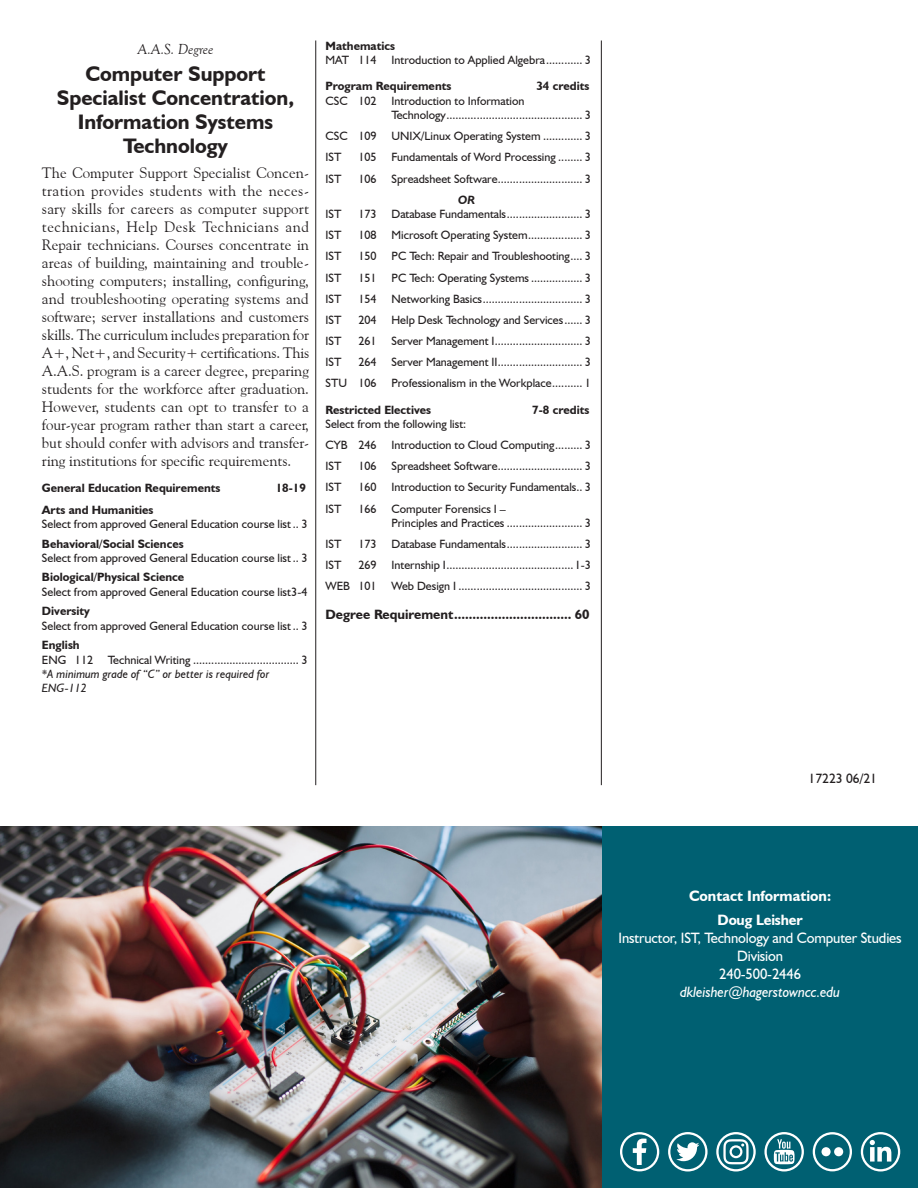
<style>
.page{position:relative;width:918px;height:1188px;background:#fff}
.page>*{position:absolute;margin:0;border:0;box-sizing:border-box;transform-origin:0 0}
.Discipline_Header{font:700 21px/24px "Humanist 521 BT";color:#231f20;text-align:center}
.Body_9_10_5{font:15px/18px "Goudy Old Style BT";color:#231f20;text-align:justify}
.Body_10_12{font:15px/18px "Humanist 521 BT";letter-spacing:-.01em;color:#fff;text-align:center}
.Body_10_12-2{font:700 15px "Humanist 521 BT";color:#fff}
.Body_10_12-3{font:italic 15px "Humanist 521 BT";letter-spacing:-.01em;color:#fff}
.Degree_Certificate_L{font:italic 15px "Goudy Old Style T";color:#231f20}
.C-POS_Requirement_li{font:700 13.5px "Humanist 521 BT";color:#231f20}
.t1{font:13.5px "Humanist 521 BT";color:#231f20}
.Course_name__tab__le{font:12px/14.4px "Humanist 521 BT";color:#231f20}
.Program_Credits{font:700 12px "Humanist 521 BT";color:#231f20}
.Course_name__tab__le-2{font:italic 12px/14.4px "Humanist 521 BT";color:#231f20}
.OR{font:italic 700 12px "Humanist 521 BT";color:#231f20}
</style>
<div class="page">
<hr style="left:315px;top:40px;width:1px;height:745px;background:#231f20">
<hr style="left:601px;top:40px;width:1px;height:745px;background:#231f20">
<img style="left:0;top:826px;width:602px;height:362px">
<div style="left:602px;top:826px;width:316px;height:362px;background:#006072"></div>
<svg style="left:764px;top:1132px;width:40px;height:39px"></svg>
<svg style="left:620px;top:1132px;width:39px;height:39px"></svg>
<svg style="left:813px;top:1132px;width:39px;height:39px"></svg>
<div style="left:822px;top:1147px;width:9px;height:9px;background:#fff;border-radius:50%"></div>
<div style="left:834px;top:1147px;width:9px;height:9px;background:#fff;border-radius:50%"></div>
<svg style="left:861px;top:1132px;width:39px;height:40px"></svg>
<svg style="left:668px;top:1132px;width:40px;height:39px"></svg>
<svg style="left:716px;top:1132px;width:40px;height:39px"></svg>
<p class="Degree_Certificate_L" style="left:138px;top:41px;width:77px">A.A.S. Degree</p>
<p class="Discipline_Header" style="left:57px;top:61px;width:239px">Computer Support<br>Specialist Concentration,<br>Information Systems<br>Technology</p>
<p class="Body_9_10_5" style="left:42px;top:163px;width:269px">The Computer Support Specialist Concen&shy;tration provides students with the neces&shy;sary skills for careers as computer support technicians, Help Desk Technicians and Repair technicians. Courses concentrate in areas of building, maintaining and trouble&shy;shooting computers; installing, configuring, and troubleshooting operating systems and software; server installations and customers skills. The curriculum includes preparation for A+, Net+, and Security+ certifications. This A.A.S. program is a career degree, preparing students for the workforce after graduation.<br>However, students can opt to transfer to a four-year program rather than start a career, but should confer with advisors and transfer&shy;ring institutions for specific requirements.</p>
<p class="Program_Credits" style="left:42px;top:480px;width:180px">General Education Requirements</p>
<p class="Program_Credits" style="left:276px;top:480px;width:32px">18-19</p>
<p class="Program_Credits" style="left:42px;top:502px;width:113px">Arts and Humanities</p>
<p class="Course_name__tab__le" style="left:42px;top:517px;width:267px">Select from approved General Education course list .. 3</p>
<p class="Program_Credits" style="left:42px;top:536px;width:143px">Behavioral/Social Sciences</p>
<p class="Course_name__tab__le" style="left:42px;top:550px;width:267px">Select from approved General Education course list .. 3</p>
<p class="Program_Credits" style="left:42px;top:570px;width:144px">Biological/Physical Science</p>
<p class="Course_name__tab__le" style="left:42px;top:584px;width:267px">Select from approved General Education course list3-4</p>
<p class="Program_Credits" style="left:42px;top:604px;width:50px">Diversity</p>
<p class="Course_name__tab__le" style="left:42px;top:618px;width:267px">Select from approved General Education course list .. 3</p>
<p class="Program_Credits" style="left:42px;top:638px;width:39px">English</p>
<p class="Course_name__tab__le" style="left:42px;top:652px;width:267px">ENG 112 Technical Writing ................................... 3</p>
<p class="Course_name__tab__le-2" style="left:42px;top:667px;width:229px">*A minimum grade of “C” or better is required for<br>ENG-112</p>
<p class="Program_Credits" style="left:326px;top:38px;width:71px">Mathematics</p>
<p class="Course_name__tab__le" style="left:326px;top:52px;width:267px">MAT 114 Introduction to Applied Algebra............ 3</p>
<p class="Program_Credits" style="left:326px;top:79px;width:128px">Program Requirements</p>
<p class="Program_Credits" style="left:536px;top:79px;width:55px">34 credits</p>
<p class="Course_name__tab__le" style="left:392px;top:93px;width:201px;text-indent:-66px">CSC 102 Introduction to Information<br>Technology............................................. 3</p>
<p class="Course_name__tab__le" style="left:326px;top:129px;width:267px">CSC 109 UNIX/Linux Operating System ............. 3</p>
<p class="Course_name__tab__le" style="left:326px;top:150px;width:17px">IST</p>
<p class="Course_name__tab__le" style="left:358px;top:150px;width:234px">105 Fundamentals of Word Processing ........ 3</p>
<p class="Course_name__tab__le" style="left:326px;top:171px;width:17px">IST</p>
<p class="Course_name__tab__le" style="left:358px;top:171px;width:234px">106 Spreadsheet Software............................ 3</p>
<p class="OR" style="left:458px;top:192px;width:18px">OR</p>
<p class="Course_name__tab__le" style="left:326px;top:207px;width:17px">IST</p>
<p class="Course_name__tab__le" style="left:358px;top:207px;width:234px">173 Database Fundamentals......................... 3</p>
<p class="Course_name__tab__le" style="left:326px;top:228px;width:17px">IST</p>
<p class="Course_name__tab__le" style="left:358px;top:228px;width:234px">108 Microsoft Operating System.................. 3</p>
<p class="Course_name__tab__le" style="left:326px;top:249px;width:17px">IST</p>
<p class="Course_name__tab__le" style="left:358px;top:249px;width:234px">150 PC Tech: Repair and Troubleshooting.... 3</p>
<p class="Course_name__tab__le" style="left:326px;top:270px;width:17px">IST</p>
<p class="Course_name__tab__le" style="left:358px;top:270px;width:234px">151 PC Tech: Operating Systems ................. 3</p>
<p class="Course_name__tab__le" style="left:326px;top:291px;width:17px">IST</p>
<p class="Course_name__tab__le" style="left:358px;top:291px;width:234px">154 Networking Basics................................. 3</p>
<p class="Course_name__tab__le" style="left:326px;top:312px;width:17px">IST</p>
<p class="Course_name__tab__le" style="left:358px;top:312px;width:234px">204 Help Desk Technology and Services...... 3</p>
<p class="Course_name__tab__le" style="left:326px;top:333px;width:17px">IST</p>
<p class="Course_name__tab__le" style="left:358px;top:333px;width:234px">261 Server Management I............................. 3</p>
<p class="Course_name__tab__le" style="left:326px;top:355px;width:17px">IST</p>
<p class="Course_name__tab__le" style="left:358px;top:355px;width:234px">264 Server Management II............................ 3</p>
<p class="Course_name__tab__le" style="left:326px;top:376px;width:267px">STU 106 Professionalism in the Workplace.......... 1</p>
<p class="Program_Credits" style="left:326px;top:402px;width:107px">Restricted Electives</p>
<p class="Program_Credits" style="left:532px;top:402px;width:59px">7-8 credits</p>
<p class="Course_name__tab__le" style="left:326px;top:416px;width:142px">Select from the following list:</p>
<p class="Course_name__tab__le" style="left:326px;top:438px;width:267px">CYB 246 Introduction to Cloud Computing......... 3</p>
<p class="Course_name__tab__le" style="left:326px;top:459px;width:17px">IST</p>
<p class="Course_name__tab__le" style="left:358px;top:459px;width:234px">106 Spreadsheet Software............................ 3</p>
<p class="Course_name__tab__le" style="left:326px;top:480px;width:17px">IST</p>
<p class="Course_name__tab__le" style="left:358px;top:480px;width:234px">160 Introduction to Security Fundamentals.. 3</p>
<p class="Course_name__tab__le" style="left:326px;top:501px;width:17px">IST</p>
<p class="Course_name__tab__le" style="left:392px;top:501px;width:201px;text-indent:-33px">166 Computer Forensics I –<br>Principles and Practices ......................... 3</p>
<p class="Course_name__tab__le" style="left:326px;top:537px;width:17px">IST</p>
<p class="Course_name__tab__le" style="left:358px;top:537px;width:234px">173 Database Fundamentals......................... 3</p>
<p class="Course_name__tab__le" style="left:326px;top:558px;width:17px">IST</p>
<p class="Course_name__tab__le" style="left:358px;top:558px;width:234px">269 Internship I..........................................1-3</p>
<p class="Course_name__tab__le" style="left:326px;top:579px;width:267px">WEB 101 Web Design I ......................................... 3</p>
<p class="C-POS_Requirement_li" style="left:326px;top:606px;width:266px">Degree Requirement................................ 60</p>
<p class="t1" style="left:809px;top:770px;width:70px">17223 06/21</p>
<p class="Body_10_12-2" style="left:689px;top:886px;width:144px">Contact Information:</p>
<p class="Body_10_12-2" style="left:718px;top:911px;width:87px">Doug Leisher</p>
<p class="Body_10_12" style="left:619px;top:929px;width:285px">Instructor, IST, Technology and Computer Studies<br>Division</p>
<p class="Body_10_12" style="left:719px;top:965px;width:83px">240-500-2446</p>
<p class="Body_10_12-3" style="left:680px;top:983px;width:162px">dkleisher@hagerstowncc.edu</p>
</div>
